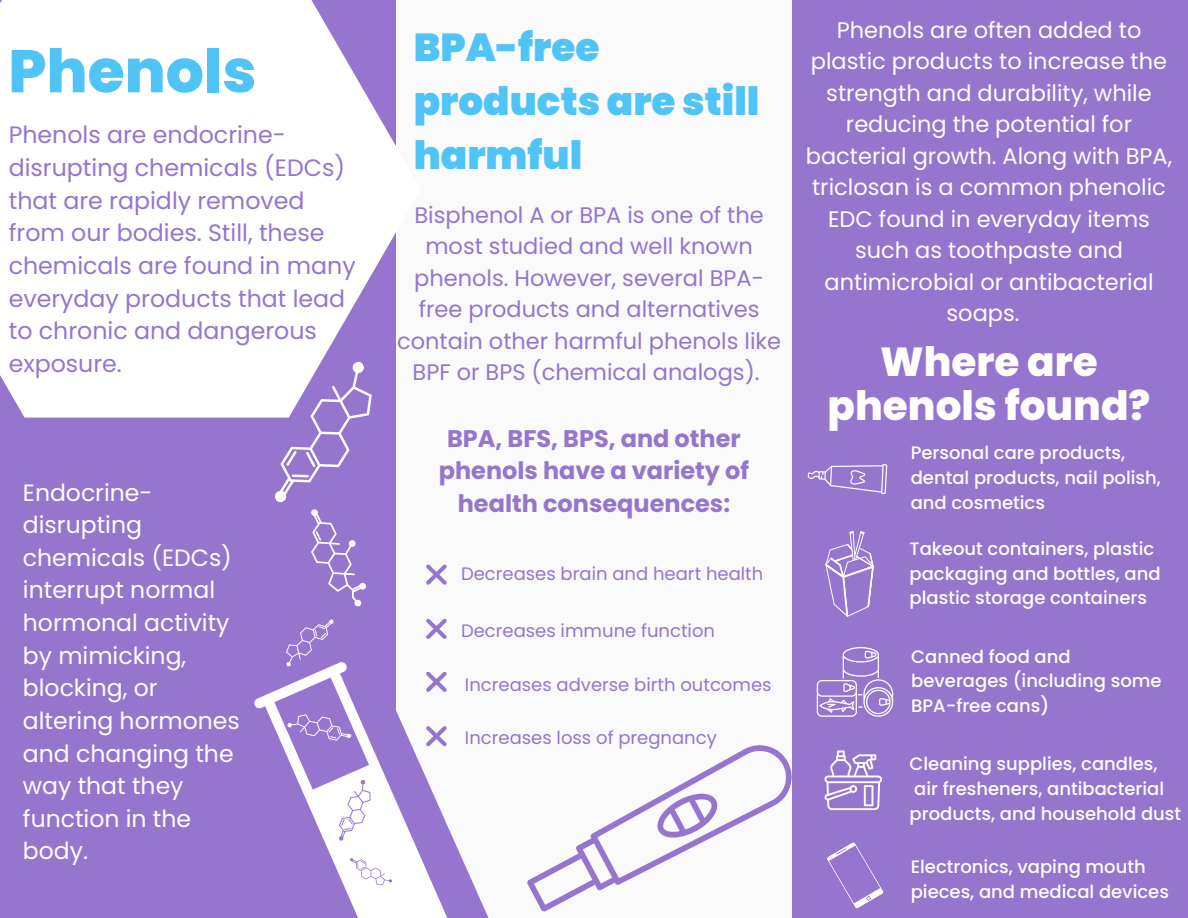
<style>
.page{position:relative;width:1188px;height:918px;background:#9575cd}
.page>*{position:absolute;margin:0;border:0;box-sizing:border-box;transform-origin:0 0}
.t1{font:800 60px "Poppins";color:#50c3f7}
.t2{font:800 40.5px/43.8px "Poppins";color:#fff;text-align:center}
.t3{font:900 39px/54px "Poppins";color:#50c3f7}
.t4{font:700 24px/32.7px "Poppins";color:#9575cd;text-align:center}
.t5{font:23.7px/32.7px "Poppins";color:#9575cd}
.t6{font:23.55px/32.7px "Poppins";color:#fff}
.t7{font:22.5px/31.5px "Poppins";color:#fff;text-align:center}
.t8{font:22.5px/31.5px "Poppins";color:#9575cd;text-align:center}
.t9{font:500 18px/24.8px "Poppins";color:#fff}
.t10{font:18px "Poppins";color:#9575cd}
</style>
<div class="page">
<div style="left:396px;top:0;width:396px;height:918px;background:#fafafa"></div>
<svg style="left:254px;top:689px;width:24px;height:46px"></svg>
<svg style="left:275px;top:418px;width:91px;height:189px"></svg>
<svg style="left:0;top:0;width:396px;height:418px;background:#f4f1fa"></svg>
<svg style="left:426px;top:564px;width:21px;height:21px"></svg>
<svg style="left:278px;top:619px;width:211px;height:299px"></svg>
<svg style="left:825px;top:531px;width:49px;height:86px"></svg>
<svg style="left:827px;top:842px;width:57px;height:67px"></svg>
<svg style="left:817px;top:647px;width:76px;height:70px"></svg>
<svg style="left:807px;top:464px;width:81px;height:30px"></svg>
<svg style="left:527px;top:745px;width:265px;height:167px"></svg>
<svg style="left:825px;top:751px;width:57px;height:59px"></svg>
<h1 class="t1" style="left:8px;top:29px;width:250px">Phenols</h1>
<h3 class="t5" style="left:9px;top:119px;width:348px">Phenols are endocrine&shy;disrupting chemicals (EDCs) that are rapidly removed from our bodies. Still, these chemicals are found in many everyday products that lead to chronic and dangerous exposure.</h3>
<h3 class="t6" style="left:23px;top:476px;width:218px">Endocrine&shy;disrupting chemicals (EDCs) interrupt normal hormonal activity by mimicking, blocking, or altering hormones and changing the way that they function in the body.</h3>
<h3 class="t3" style="left:414px;top:20px;width:347px">BPA-free products are still harmful</h3>
<p class="t8" style="left:397px;top:199px;width:385px">Bisphenol A or BPA is one of the most studied and well known phenols. However, several BPA&shy;free products and alternatives contain other harmful phenols like<br>BPF or BPS (chemical analogs).</p>
<h3 class="t4" style="left:439px;top:422px;width:312px">BPA, BFS, BPS, and other phenols have a variety of health consequences:</h3>
<p class="t10" style="left:461px;top:561px;width:304px">Decreases brain and heart health</p>
<p class="t10" style="left:461px;top:618px;width:256px">Decreases immune function</p>
<p class="t10" style="left:465px;top:672px;width:308px">Increases adverse birth outcomes</p>
<p class="t10" style="left:465px;top:725px;width:253px">Increases loss of pregnancy</p>
<p class="t7" style="left:806px;top:14px;width:368px">Phenols are often added to plastic products to increase the strength and durability, while reducing the potential for bacterial growth. Along with BPA, triclosan is a common phenolic<br>EDC found in everyday items such as toothpaste and antimicrobial or antibacterial soaps.</p>
<h2 class="t2" style="left:828px;top:340px;width:324px">Where are phenols found?</h2>
<p class="t9" style="left:911px;top:440px;width:252px">Personal care products, dental products, nail polish, and cosmetics</p>
<p class="t9" style="left:910px;top:536px;width:253px">Takeout containers, plastic packaging and bottles, and plastic storage containers</p>
<p class="t9" style="left:911px;top:644px;width:252px">Canned food and beverages (including some<br>BPA-free cans)</p>
<p class="t9" style="left:910px;top:752px;width:273px">Cleaning supplies, candles, air fresheners, antibacterial products, and household dust</p>
<p class="t9" style="left:911px;top:854px;width:260px">Electronics, vaping mouth pieces, and medical devices</p>
</div>
